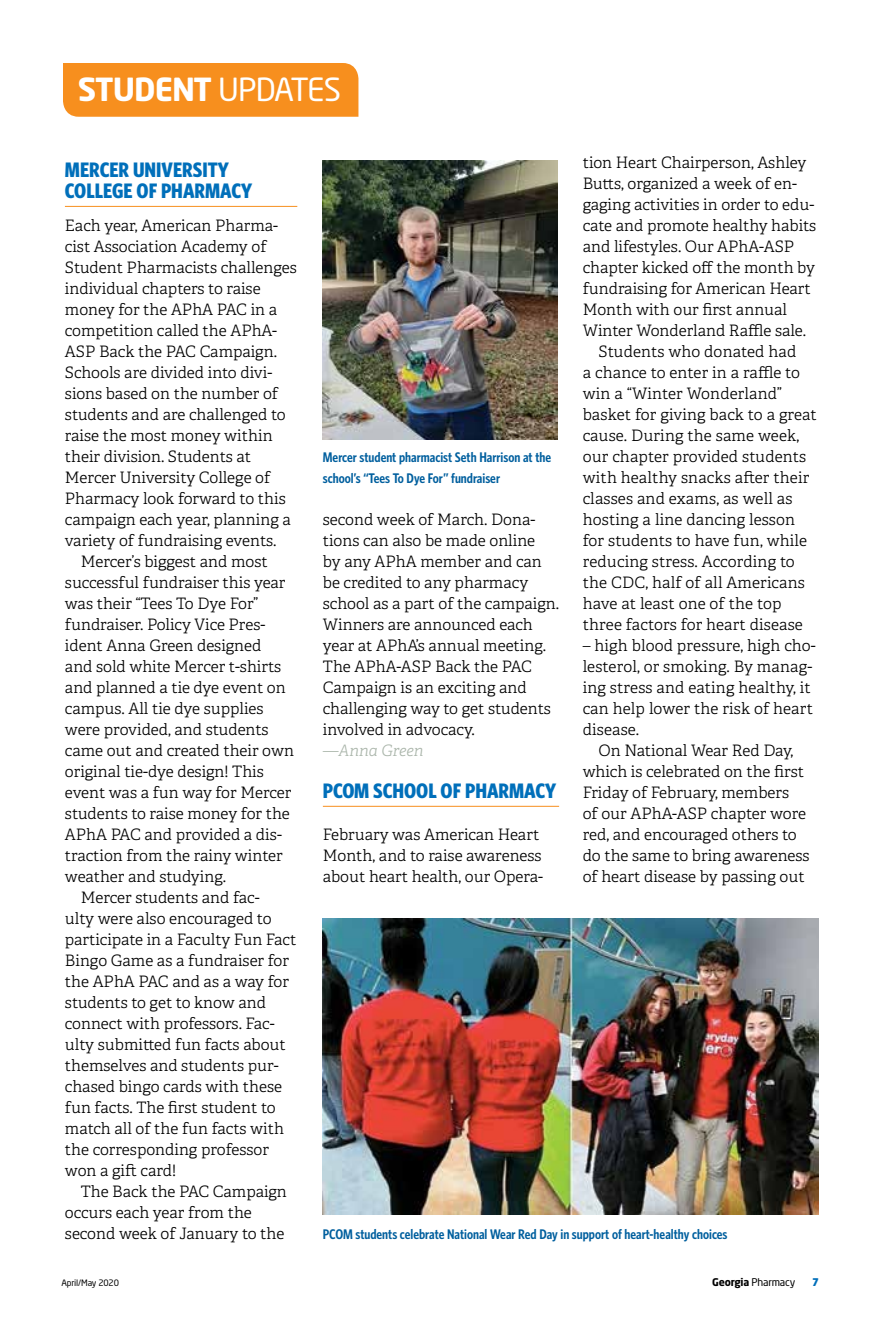
<style>
.page{position:relative;width:882px;height:1323px;background:#fff}
.page>*{position:absolute;margin:0;border:0;box-sizing:border-box;transform-origin:0 0}
.t1{font:700 31.5px "Neo Sans Std";letter-spacing:-.03em;color:#fff}
.t2{font:700 21px/21px "Whitney Condensed";color:#006fba}
.t3{font:300 15.75px/21px "Adelle";color:#000}
.t4{font:italic 300 15.75px "Adelle";color:#abb6ab}
.t5{font:600 14px/21px "Whitney Condensed";color:#005f9e}
.t6{font:10.5px "Neo Sans Std";letter-spacing:-.02em;color:#000}
.t7{font:900 10.5px "Neo Sans Std";color:#006fba}
.t8{font:8.75px "Neo Sans Std";letter-spacing:-.02em;color:#000}
.s1{font-weight:400}
.s2{font-weight:700}
</style>
<div class="page">
<div style="left:63px;top:63px;width:295px;height:54px;background:#f78f1e"></div>
<hr style="left:65px;top:206px;width:232px;height:1px;background:#f78f1e">
<hr style="left:323px;top:806px;width:236px;height:1px;background:#f78f1e">
<img style="left:323px;top:160px;width:234px;height:280px">
<img style="left:323px;top:919px;width:496px;height:296px">
<h1 class="t1" style="left:78px;top:69px;width:265px">STUDENT <span class="s1">UPDATES</span></h1>
<p class="t3" style="left:583px;top:152px;width:225px">tion Heart Chairperson, Ashley</p>
<p class="t3" style="left:583px;top:173px;width:216px">Butts, organized a week of en-</p>
<p class="t3" style="left:583px;top:194px;width:233px">gaging activities in order to edu-</p>
<p class="t3" style="left:583px;top:215px;width:235px">cate and promote healthy habits</p>
<p class="t3" style="left:583px;top:236px;width:213px">and lifestyles. Our APhA-ASP</p>
<p class="t3" style="left:583px;top:257px;width:234px">chapter kicked off the month by</p>
<p class="t3" style="left:583px;top:278px;width:230px">fundraising for American Heart</p>
<p class="t3" style="left:583px;top:299px;width:206px">Month with our first annual</p>
<p class="t3" style="left:583px;top:320px;width:225px">Winter Wonderland Raffle sale.</p>
<p class="t3" style="left:598px;top:341px;width:199px">Students who donated had</p>
<p class="t3" style="left:583px;top:362px;width:219px">a chance to enter in a raffle to</p>
<p class="t3" style="left:583px;top:383px;width:201px">win a “Winter Wonderland”</p>
<p class="t3" style="left:583px;top:404px;width:236px">basket for giving back to a great</p>
<p class="t3" style="left:583px;top:425px;width:218px">cause. During the same week,</p>
<p class="t3" style="left:583px;top:446px;width:225px">our chapter provided students</p>
<p class="t3" style="left:583px;top:467px;width:228px">with healthy snacks after their</p>
<p class="t3" style="left:583px;top:488px;width:211px">classes and exams, as well as</p>
<p class="t3" style="left:583px;top:509px;width:214px">hosting a line dancing lesson</p>
<p class="t3" style="left:583px;top:530px;width:226px">for students to have fun, while</p>
<p class="t3" style="left:583px;top:551px;width:214px">reducing stress. According to</p>
<p class="t3" style="left:583px;top:572px;width:224px">the CDC, half of all Americans</p>
<p class="t3" style="left:583px;top:593px;width:200px">have at least one of the top</p>
<p class="t3" style="left:583px;top:614px;width:222px">three factors for heart disease</p>
<p class="t3" style="left:583px;top:635px;width:235px">– high blood pressure, high cho&shy;lesterol, or smoking. By manag&shy;ing stress and eating healthy, it can help lower the risk of heart disease.</p>
<p class="t3" style="left:583px;top:740px;width:228px;text-indent:16px">On National Wear Red Day, which is celebrated on the first<br>Friday of February, members<br>of our APhA-ASP chapter wore red, and encouraged others to do the same to bring awareness of heart disease by passing out</p>
<h2 class="t2" style="left:65px;top:158px;width:189px">MERCER UNIVERSITY<br>COLLEGE OF PHARMACY</h2>
<p class="t3" style="left:65px;top:215px;width:215px">Each year, American Pharma-</p>
<p class="t3" style="left:65px;top:236px;width:203px">cist Association Academy of</p>
<p class="t3" style="left:65px;top:257px;width:233px">Student Pharmacists challenges</p>
<p class="t3" style="left:65px;top:278px;width:197px">individual chapters to raise</p>
<p class="t3" style="left:65px;top:299px;width:214px">money for the APhA PAC in a</p>
<p class="t3" style="left:65px;top:320px;width:214px">competition called the APhA-</p>
<p class="t3" style="left:65px;top:341px;width:213px">ASP Back the PAC Campaign.</p>
<p class="t3" style="left:65px;top:362px;width:209px">Schools are divided into divi-</p>
<p class="t3" style="left:65px;top:383px;width:215px">sions based on the number of</p>
<p class="t3" style="left:65px;top:404px;width:222px">students and are challenged to</p>
<p class="t3" style="left:65px;top:425px;width:209px">raise the most money within</p>
<p class="t3" style="left:65px;top:446px;width:188px">their division. Students at</p>
<p class="t3" style="left:65px;top:467px;width:207px">Mercer University College of</p>
<p class="t3" style="left:65px;top:488px;width:222px">Pharmacy look forward to this</p>
<p class="t3" style="left:65px;top:509px;width:227px">campaign each year, planning a</p>
<p class="t3" style="left:65px;top:530px;width:213px">variety of fundraising events.</p>
<p class="t3" style="left:81px;top:551px;width:189px">Mercer’s biggest and most</p>
<p class="t3" style="left:65px;top:572px;width:222px">successful fundraiser this year</p>
<p class="t3" style="left:65px;top:593px;width:195px">was their “Tees To Dye For”</p>
<p class="t3" style="left:65px;top:614px;width:202px">fundraiser. Policy Vice Pres-</p>
<p class="t3" style="left:65px;top:635px;width:198px">ident Anna Green designed</p>
<p class="t3" style="left:65px;top:656px;width:218px">and sold white Mercer t-shirts</p>
<p class="t3" style="left:65px;top:677px;width:222px">and planned a tie dye event on</p>
<p class="t3" style="left:65px;top:698px;width:200px">campus. All tie dye supplies</p>
<p class="t3" style="left:65px;top:719px;width:205px">were provided, and students</p>
<p class="t3" style="left:65px;top:740px;width:231px">came out and created their own</p>
<p class="t3" style="left:65px;top:761px;width:200px">original tie-dye design! This</p>
<p class="t3" style="left:65px;top:782px;width:228px">event was a fun way for Mercer</p>
<p class="t3" style="left:65px;top:803px;width:226px">students to raise money for the</p>
<p class="t3" style="left:65px;top:824px;width:218px">APhA PAC and provided a dis-</p>
<p class="t3" style="left:65px;top:845px;width:219px">traction from the rainy winter</p>
<p class="t3" style="left:65px;top:866px;width:162px">weather and studying.</p>
<p class="t3" style="left:81px;top:887px;width:181px">Mercer students and fac-</p>
<p class="t3" style="left:65px;top:908px;width:208px">ulty were also encouraged to</p>
<p class="t3" style="left:65px;top:929px;width:233px">participate in a Faculty Fun Fact</p>
<p class="t3" style="left:65px;top:950px;width:226px">Bingo Game as a fundraiser for</p>
<p class="t3" style="left:65px;top:971px;width:226px">the APhA PAC and as a way for</p>
<p class="t3" style="left:65px;top:992px;width:203px">students to get to know and</p>
<p class="t3" style="left:65px;top:1013px;width:211px">connect with professors. Fac-</p>
<p class="t3" style="left:65px;top:1034px;width:222px">ulty submitted fun facts about</p>
<p class="t3" style="left:65px;top:1055px;width:215px">themselves and students pur-</p>
<p class="t3" style="left:65px;top:1076px;width:219px">chased bingo cards with these</p>
<p class="t3" style="left:65px;top:1097px;width:212px">fun facts. The first student to</p>
<p class="t3" style="left:65px;top:1118px;width:221px">match all of the fun facts with</p>
<p class="t3" style="left:65px;top:1139px;width:206px">the corresponding professor</p>
<p class="t3" style="left:65px;top:1160px;width:113px">won a gift card!</p>
<p class="t3" style="left:81px;top:1181px;width:208px">The Back the PAC Campaign</p>
<p class="t3" style="left:65px;top:1202px;width:188px">occurs each year from the</p>
<p class="t3" style="left:65px;top:1223px;width:221px">second week of January to the</p>
<p class="t5" style="left:323px;top:1223px;width:406px">PCOM students celebrate National Wear Red Day in support of heart-healthy choices</p>
<p class="t5" style="left:323px;top:446px;width:230px">Mercer student pharmacist Seth Harrison at the school’s “Tees To Dye For” fundraiser</p>
<p class="t3" style="left:323px;top:509px;width:238px">second week of March. Dona&shy;tions can also be made online<br>by any APhA member and can be credited to any pharmacy school as a part of the campaign.<br>Winners are announced each year at APhA’s annual meeting.<br>The APhA-ASP Back the PAC<br>Campaign is an exciting and challenging way to get students involved in advocacy.</p>
<p class="t4" style="left:323px;top:741px;width:102px">—Anna Green</p>
<h2 class="t2" style="left:323px;top:779px;width:235px">PCOM SCHOOL OF PHARMACY</h2>
<p class="t3" style="left:323px;top:824px;width:222px">February was American Heart<br>Month, and to raise awareness about heart health, our Opera-</p>
<p class="t8" style="left:62px;top:1278px;width:59px">April/May 2020</p>
<p class="t6" style="left:712px;top:1275px;width:85px"><span class="s2">Georgia</span> Pharmacy</p>
<p class="t7" style="left:812px;top:1275px;width:8px">7</p>
</div>
